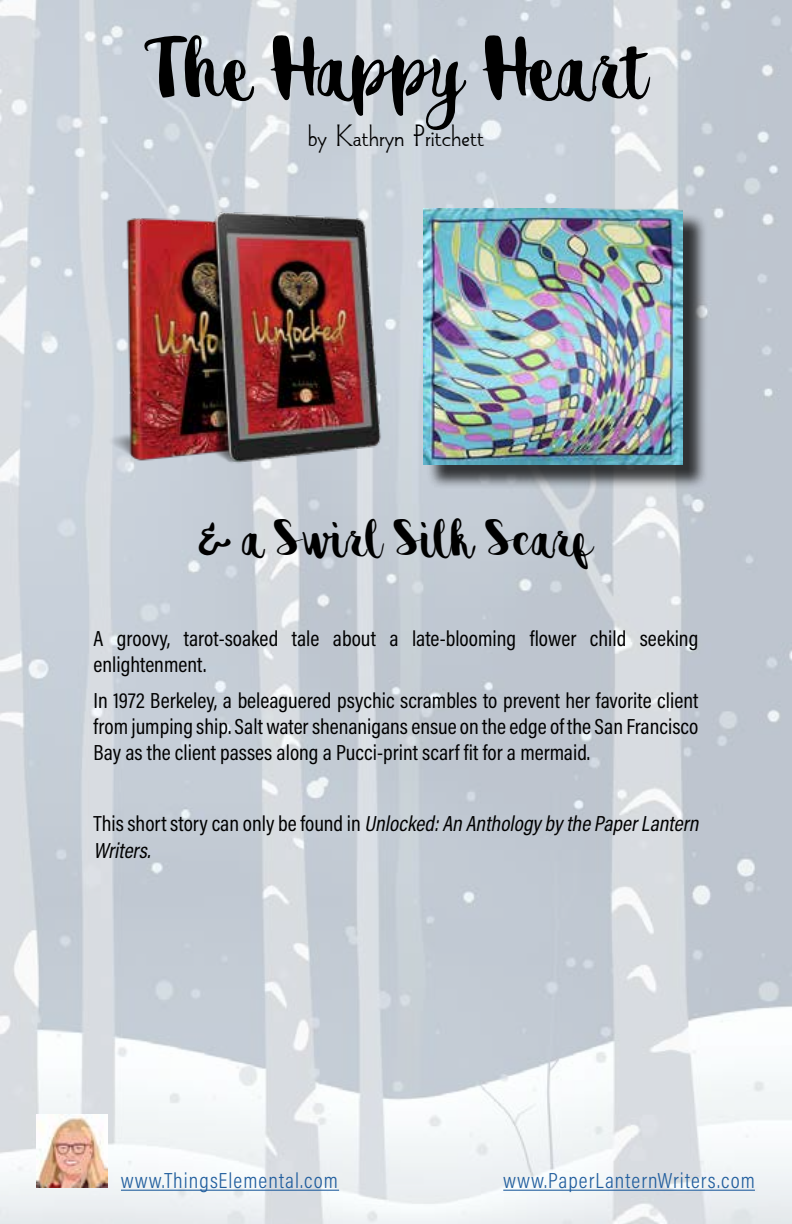
<style>
.page{position:relative;width:792px;height:1224px;background:#fff}
.page>*{position:absolute;margin:0;border:0;box-sizing:border-box;transform-origin:0 0}
.t1{font:80px "destain";color:#000}
.t2{font:48px "destain";color:#000}
.t3{font:32px "MILES";color:#000}
.t4{font:22px/26.4px "Acumin Pro Cond";color:#000}
.t5{font:italic 22px/26.4px "Acumin Pro Cond";color:#000}
.t6{font:300 22px "Acumin Pro Cond";letter-spacing:.05em;color:#215e9e}
.s1{font-style:normal}
</style>
<div class="page">
<img style="left:0;top:0;width:792px;height:1224px">
<div style="left:426px;top:212px;width:282px;height:277px;background:#000;opacity:.75"></div>
<img style="left:423px;top:208px;width:260px;height:257px">
<img style="left:101px;top:192px;width:290px;height:289px">
<hr style="left:121px;top:1190px;width:218px;height:1px;background:#215e9e">
<hr style="left:503px;top:1190px;width:252px;height:1px;background:#215e9e">
<img style="left:36px;top:1115px;width:72px;height:73px">
<h1 class="t1" style="left:144px;top:22px;width:505px">The Happy Heart</h1>
<h3 class="t3" style="left:308px;top:112px;width:178px">by Kathryn Pritchett</h3>
<h2 class="t2" style="left:199px;top:510px;width:396px">&amp; a Swirl Silk Scarf</h2>
<p class="t4" style="left:94px;top:625px;width:606px">A groovy, tarot-soaked tale about a late-blooming flower child seeking enlightenment.</p>
<p class="t4" style="left:94px;top:686px;width:606px;text-align:justify">In 1972 Berkeley, a beleaguered psychic scrambles to prevent her favorite client from jumping ship. Salt water shenanigans ensue on the edge of the San Francisco Bay as the client passes along a Pucci-print scarf fit for a mermaid.</p>
<p class="t5" style="left:94px;top:810px;width:611px"><span class="s1">T h i s s h o r t s t o r y c a n o n l y b e fo u n d i n</span> Unlocked:An AnthologybythePaperLantern<br>Writers.</p>
<p class="t6" style="left:121px;top:1166px;width:219px">www.ThingsElemental.com</p>
<p class="t6" style="left:503px;top:1166px;width:253px">www.PaperLanternWriters.com</p>
</div>
